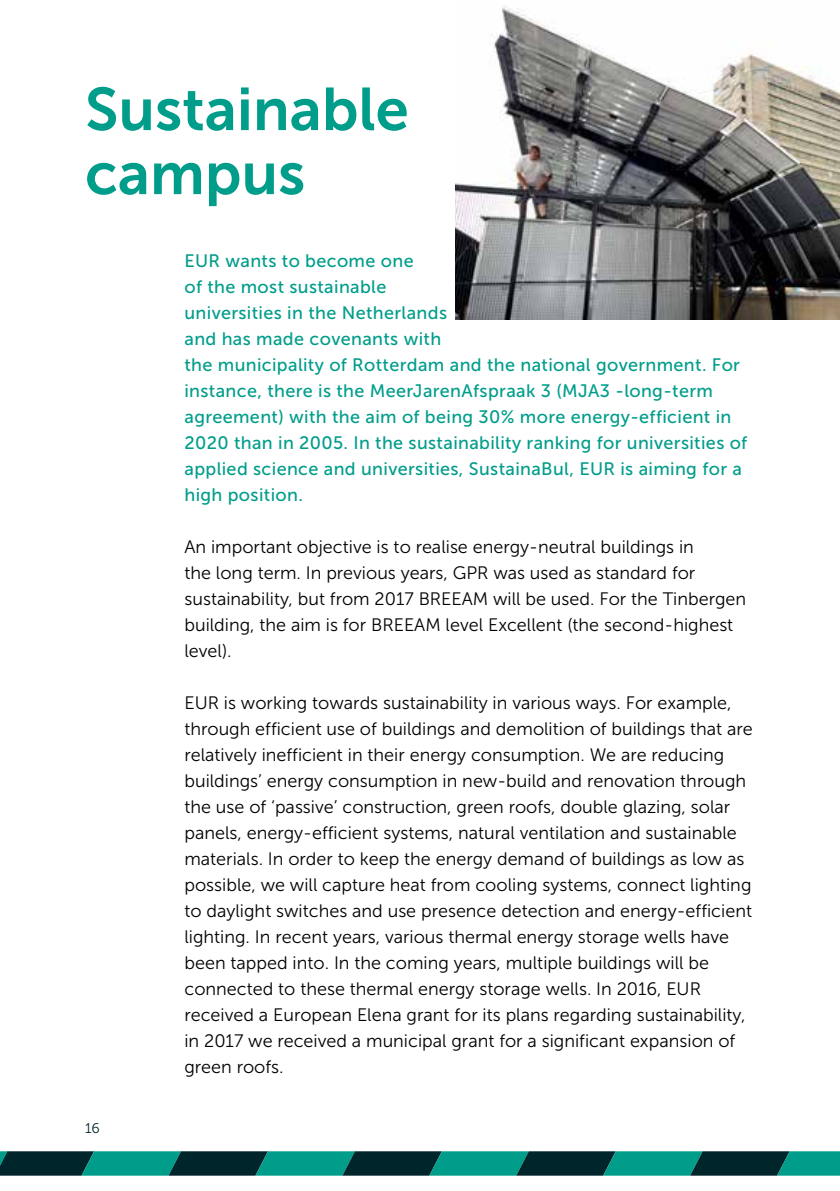
<style>
.page{position:relative;width:840px;height:1191px;background:#fff}
.page>*{position:absolute;margin:0;border:0;box-sizing:border-box;transform-origin:0 0}
.t1{font:60px/64px "Museo Sans 700";color:#009d8b}
.t2{font:18px/26px "Museo Sans 300";color:#000}
.t3{font:18px/26px "Museo Sans 500";letter-spacing:.02em;color:#009d8b}
.t4{font:14px "Museo Sans 300";color:#00262b}
</style>
<div class="page">
<img style="left:455px;top:6px;width:384px;height:313px">
<svg style="left:0;top:1151px;width:839px;height:24px;background:#03615b"></svg>
<h1 class="t1" style="left:85px;top:77px;width:325px">Sustainable campus</h1>
<p class="t4" style="left:85px;top:1120px;width:16px">16</p>
<p class="t3" style="left:184px;top:248px;width:564px">EUR wants to become one<br>of the most sustainable<br>universities in the Netherlands<br>and has made covenants with<br>the municipality of Rotterdam and the national government. For instance, there is the MeerJarenAfspraak 3 (MJA3 -long-term agreement) with the aim of being 30% more energy-efficient in 2020 than in 2005. In the sustainability ranking for universities of applied science and universities, SustainaBul, EUR is aiming for a high position.</p>
<p class="t2" style="left:184px;top:534px;width:563px">An important objective is to realise energy-neutral buildings in<br>the long term. In previous years, GPR was used as standard for sustainability, but from 2017 BREEAM will be used. For the Tinbergen building, the aim is for BREEAM level Excellent (the second-highest level).</p>
<p class="t2" style="left:184px;top:690px;width:569px">EUR is working towards sustainability in various ways. For example, through efficient use of buildings and demolition of buildings that are relatively inefficient in their energy consumption. We are reducing buildings’ energy consumption in new-build and renovation through the use of ‘passive’ construction, green roofs, double glazing, solar panels, energy-efficient systems, natural ventilation and sustainable materials. In order to keep the energy demand of buildings as low as possible, we will capture heat from cooling systems, connect lighting to daylight switches and use presence detection and energy-efficient lighting. In recent years, various thermal energy storage wells have been tapped into. In the coming years, multiple buildings will be connected to these thermal energy storage wells. In 2016, EUR received a European Elena grant for its plans regarding sustainability, in 2017 we received a municipal grant for a significant expansion of green roofs.</p>
</div>
